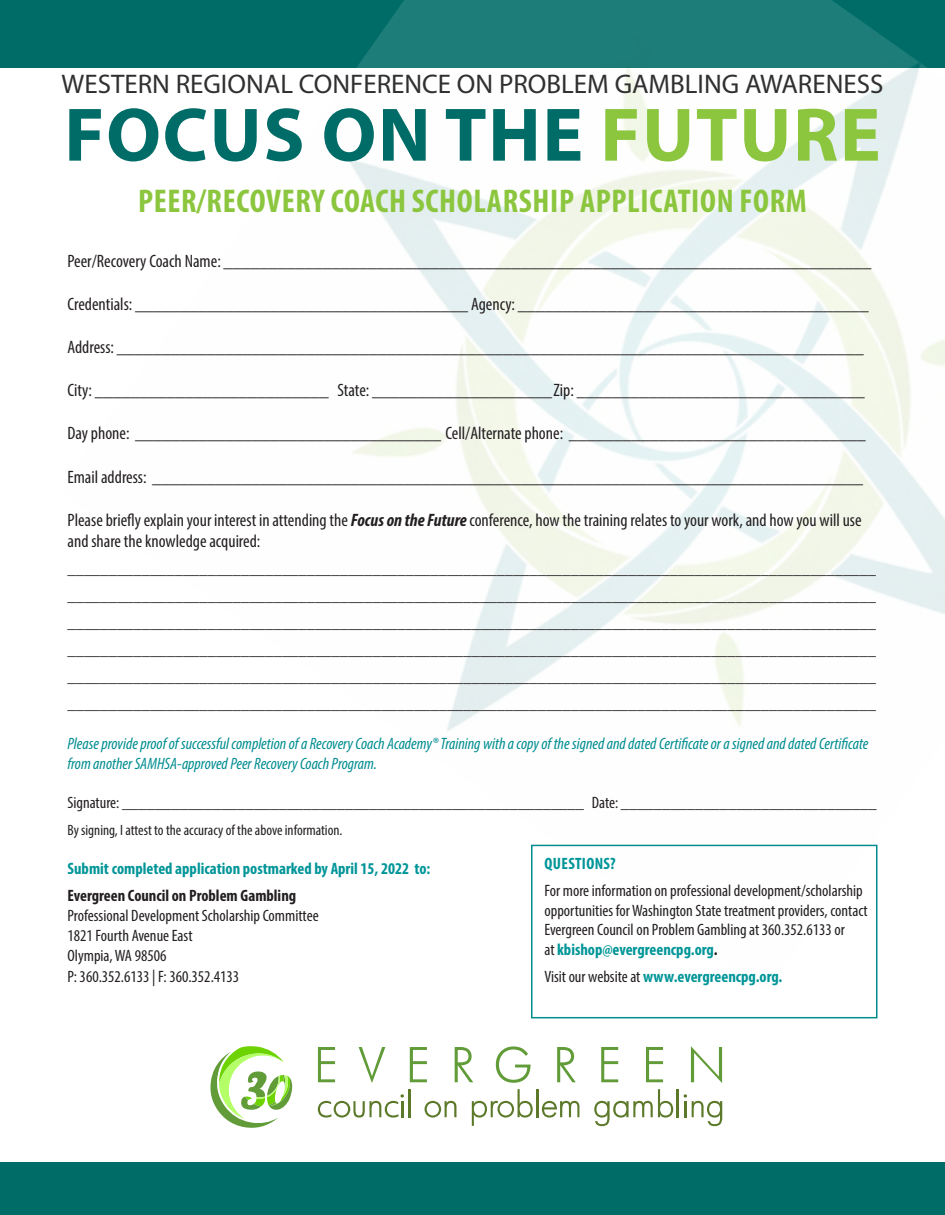
<style>
.page{position:relative;width:945px;height:1215px;background:#fff}
.page>*{position:absolute;margin:0;border:0;box-sizing:border-box;transform-origin:0 0}
.Text{font:700 76.5px "Myriad Pro";letter-spacing:.02em;color:#006c67}
.Heading{font:700 condensed 33px "Myriad Pro";letter-spacing:.02em;color:#8bc63e}
.Text-2{font:27px "Myriad Pro";color:#312f30}
.t1{font:condensed 18px/21.6px "Myriad Pro";color:#231f20}
.Regular_Text{font:condensed 16.5px/19.8px "Myriad Pro";color:#231f20}
.Regular_Text-2{font:italic condensed 16.5px/19.8px "Myriad Pro";color:#008d90}
.t2{font:700 condensed 16.5px "Myriad Pro";color:#009598}
.t3{font:700 condensed 16.5px "Myriad Pro";color:#231f20}
.t4{font:700 condensed 16.5px "Myriad Pro";letter-spacing:.02em;color:#009598}
.t5{font:condensed 15px "Myriad Pro";color:#231f20}
.s1{color:#8bc63e}
.s2{font-weight:700;font-style:italic}
.s3{font-weight:700;color:#009598}
.s4{font-weight:700}
.s5{font-weight:400;color:#231f20}
</style>
<div class="page">
<div style="left:0;top:1162px;width:945px;height:53px;background:#006c67"></div>
<div style="left:0;top:1px;width:945px;height:67px;background:#006c67"></div>
<img style="left:58px;top:0;width:887px;height:845px">
<svg style="left:542px;top:1101px;width:37px;height:17px"></svg>
<svg style="left:594px;top:1089px;width:79px;height:37px"></svg>
<hr style="left:677px;top:1089px;width:2px;height:28px;background:#5c7929">
<svg style="left:684px;top:1094px;width:38px;height:32px"></svg>
<hr style="left:408px;top:1089px;width:3px;height:28px;background:#5c7929">
<svg style="left:318px;top:1094px;width:86px;height:24px"></svg>
<svg style="left:425px;top:1101px;width:31px;height:17px"></svg>
<hr style="left:536px;top:1089px;width:2px;height:28px;background:#5c7929">
<svg style="left:472px;top:1089px;width:61px;height:37px"></svg>
<svg style="left:601px;top:1047px;width:62px;height:35px"></svg>
<svg style="left:557px;top:1047px;width:19px;height:35px"></svg>
<svg style="left:691px;top:1046px;width:31px;height:37px"></svg>
<svg style="left:359px;top:1047px;width:26px;height:36px"></svg>
<svg style="left:318px;top:1047px;width:17px;height:35px"></svg>
<svg style="left:410px;top:1047px;width:17px;height:35px"></svg>
<svg style="left:496px;top:1046px;width:35px;height:37px"></svg>
<svg style="left:455px;top:1047px;width:18px;height:35px"></svg>
<svg style="left:210px;top:1046px;width:82px;height:82px"></svg>
<div style="left:531px;top:845px;width:347px;height:173px;border:2px solid #008d90"></div>
<p class="Text-2" style="left:62px;top:67px;width:823px">WESTERN REGIONAL CONFERENCE ON PROBLEM GAMBLING AWARENESS</p>
<p class="Text" style="left:64px;top:85px;width:818px">FOCUS ON THE <span class="s1">FUTURE</span></p>
<p class="Heading" style="left:138px;top:180px;width:670px">PEER/RECOVERY COACH SCHOLARSHIP APPLICATION FORM</p>
<p class="t1" style="left:68px;top:250px;width:806px">Peer/Recovery Coach Name: ________________________________________________________________________</p>
<p class="t1" style="left:68px;top:293px;width:803px">Credentials: _____________________________________ Agency: _______________________________________</p>
<p class="t1" style="left:68px;top:336px;width:798px">Address: ___________________________________________________________________________________</p>
<p class="t1" style="left:68px;top:379px;width:799px">City: __________________________ State: ____________________Zip: ________________________________</p>
<p class="t1" style="left:68px;top:422px;width:800px">Day phone: __________________________________ Cell/Alternate phone: _________________________________</p>
<p class="t1" style="left:68px;top:466px;width:797px">Email address: _______________________________________________________________________________</p>
<p class="t1" style="left:68px;top:509px;width:796px">Please briefly explain your interest in attending the <span class="s2">Focus on the Future</span> conference, how the training relates to your work, and how you will use and share the knowledge acquired:</p>
<p class="Regular_Text" style="left:68px;top:559px;width:810px">__________________________________________________________________________________________________</p>
<p class="Regular_Text" style="left:68px;top:586px;width:810px">__________________________________________________________________________________________________</p>
<p class="Regular_Text" style="left:68px;top:609px;width:810px;line-height:27px">__________________________________________________________________________________________________ __________________________________________________________________________________________________</p>
<p class="Regular_Text" style="left:68px;top:667px;width:810px">__________________________________________________________________________________________________</p>
<p class="Regular_Text" style="left:68px;top:694px;width:810px">__________________________________________________________________________________________________</p>
<p class="Regular_Text-2" style="left:68px;top:733px;width:802px">Please provide proof of successful completion of a Recovery Coach Academy® Training with a copy of the signed and dated Certificate or a signed and dated Certificate from another SAMHSA-approved Peer Recovery Coach Program.</p>
<p class="Regular_Text" style="left:68px;top:793px;width:811px">Signature: ________________________________________________________ Date: _______________________________</p>
<p class="t5" style="left:68px;top:821px;width:276px">By signing, I attest to the accuracy of the above information.</p>
<p class="t2" style="left:68px;top:859px;width:364px">Submit completed application postmarked by April 15, 2022 to:</p>
<p class="t3" style="left:68px;top:886px;width:230px">Evergreen Council on Problem Gambling</p>
<p class="Regular_Text" style="left:68px;top:906px;width:253px">Professional Development Scholarship Committee</p>
<p class="Regular_Text" style="left:68px;top:925px;width:127px">1821 Fourth Avenue East</p>
<p class="Regular_Text" style="left:68px;top:945px;width:100px">Olympia, WA 98506</p>
<p class="Regular_Text" style="left:68px;top:967px;width:173px">P: 360.352.6133 | F: 360.352.4133</p>
<p class="t4" style="left:545px;top:853px;width:73px">QUESTIONS?</p>
<p class="Regular_Text" style="left:544px;top:880px;width:325px">For more information on professional development/scholarship opportunities for Washington State treatment providers, contact Evergreen Council on Problem Gambling at 360.352.6133 or<br>at <span class="s3">kbishop@evergreencpg.org</span><span class="s4">.</span></p>
<p class="t2" style="left:544px;top:966px;width:240px"><span class="s5">Visit our website at</span> www.evergreencpg.org.</p>
</div>
